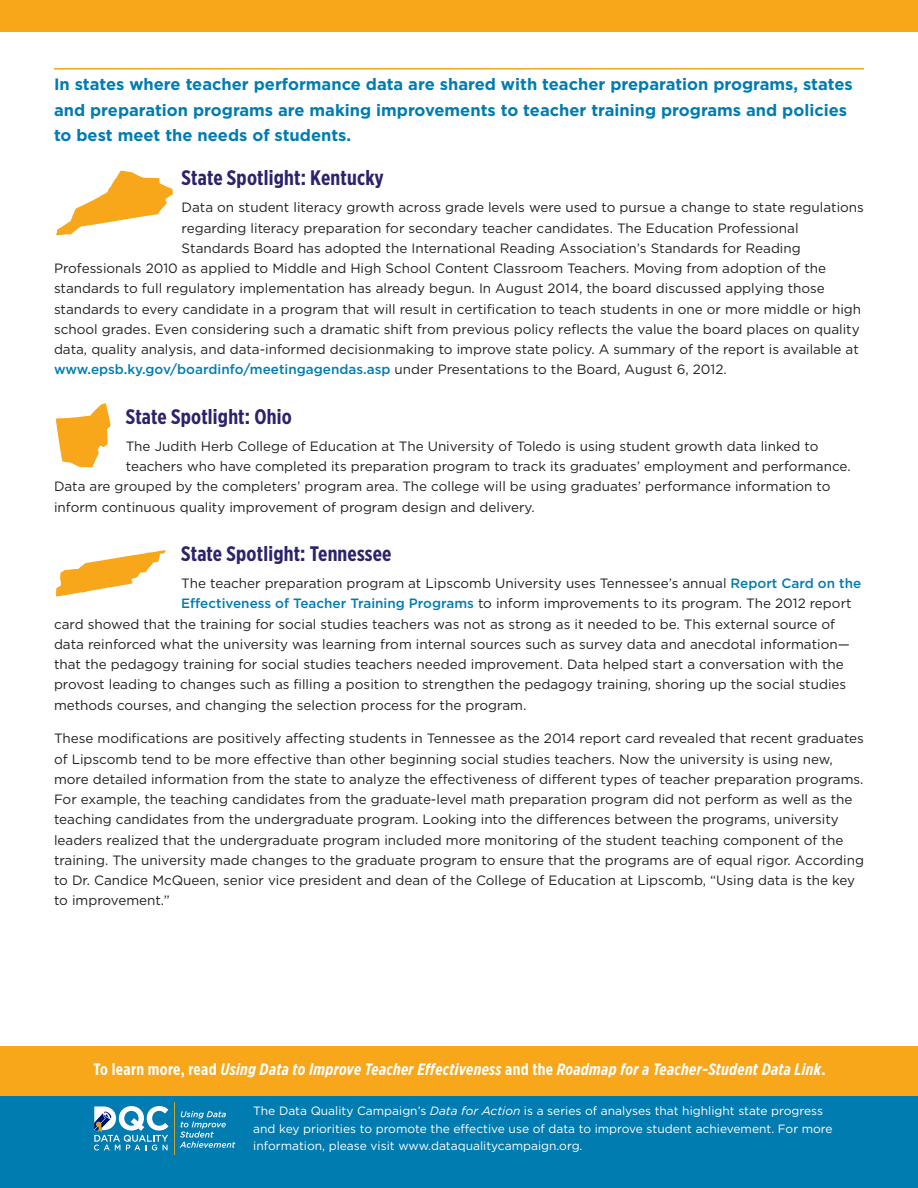
<style>
.page{position:relative;width:918px;height:1188px;background:#fff}
.page>*{position:absolute;margin:0;border:0;box-sizing:border-box;transform-origin:0 0}
.Subhead{font:700 21px "Gotham X Narrow";letter-spacing:.01em;color:#2b246c}
.intro_text{font:700 16.5px/25.5px "Gotham";color:#007cb1}
.sidebar{font:italic 700 16.5px "Gotham X Narrow";letter-spacing:.02em;color:#fff}
.Subhead-2{font:13.5px/20.2px "Gotham";color:#231f20}
.Subhead-3{font:500 13.5px "Gotham";color:#007cb1}
.t1{font:12px/17.4px "Gotham";color:#fff}
.s1{font-weight:400;color:#231f20}
.s2{font-weight:500;color:#007cb1}
.s3{font-style:normal}
.s4{font-style:italic}
</style>
<div class="page">
<div style="left:0;top:1047px;width:918px;height:77px;background:#f8a61a"></div>
<div style="left:0;top:0;width:918px;height:32px;background:#f8a61a"></div>
<div style="left:0;top:1097px;width:918px;height:91px;background:#007cb1"></div>
<hr style="left:54px;top:68px;width:810px;height:2px;background:#f8a61a">
<svg style="left:56px;top:170px;width:117px;height:66px"></svg>
<svg style="left:55px;top:403px;width:56px;height:65px"></svg>
<svg style="left:180px;top:1111px;width:55px;height:37px"></svg>
<svg style="left:94px;top:1106px;width:75px;height:44px"></svg>
<hr style="left:174px;top:1102px;width:1px;height:53px;background:#d1a329">
<svg style="left:56px;top:550px;width:110px;height:47px"></svg>
<p class="intro_text" style="left:54px;top:72px;width:800px">In states where teacher performance data are shared with teacher preparation programs, states and preparation programs are making improvements to teacher training programs and policies to best meet the needs of students.</p>
<p class="Subhead" style="left:182px;top:165px;width:204px">State Spotlight: Kentucky</p>
<p class="Subhead-2" style="left:182px;top:197px;width:684px">Data on student literacy growth across grade levels were used to pursue a change to state regulations</p>
<p class="Subhead-2" style="left:182px;top:217px;width:618px">regarding literacy preparation for secondary teacher candidates. The Education Professional</p>
<p class="Subhead-2" style="left:182px;top:238px;width:621px">Standards Board has adopted the International Reading Association’s Standards for Reading</p>
<p class="Subhead-2" style="left:54px;top:258px;width:774px">Professionals 2010 as applied to Middle and High School Content Classroom Teachers. Moving from adoption of the</p>
<p class="Subhead-2" style="left:54px;top:278px;width:772px">standards to full regulatory implementation has already begun. In August 2014, the board discussed applying those</p>
<p class="Subhead-2" style="left:54px;top:298px;width:809px">standards to every candidate in a program that will result in certification to teach students in one or more middle or high</p>
<p class="Subhead-2" style="left:54px;top:319px;width:807px">school grades. Even considering such a dramatic shift from previous policy reflects the value the board places on quality</p>
<p class="Subhead-2" style="left:54px;top:339px;width:806px">data, quality analysis, and data-informed decisionmaking to improve state policy. A summary of the report is available at</p>
<p class="Subhead-3" style="left:54px;top:361px;width:674px">www.epsb.ky.gov/boardinfo/meetingagendas.asp <span class="s1">under Presentations to the Board, August 6, 2012.</span></p>
<p class="Subhead" style="left:126px;top:403px;width:167px">State Spotlight: Ohio</p>
<p class="Subhead-2" style="left:126px;top:436px;width:694px">The Judith Herb College of Education at The University of Toledo is using student growth data linked to</p>
<p class="Subhead-2" style="left:126px;top:456px;width:726px">teachers who have completed its preparation program to track its graduates’ employment and performance.</p>
<p class="Subhead-2" style="left:54px;top:476px;width:778px">Data are grouped by the completers’ program area. The college will be using graduates’ performance information to</p>
<p class="Subhead-2" style="left:54px;top:496px;width:482px">inform continuous quality improvement of program design and delivery.</p>
<p class="Subhead" style="left:181px;top:541px;width:212px">State Spotlight: Tennessee</p>
<p class="Subhead-2" style="left:181px;top:573px;width:682px">The teacher preparation program at Lipscomb University uses Tennessee’s annual <span class="s2">Report Card on the</span></p>
<p class="Subhead-2" style="left:181px;top:593px;width:672px"><span class="s2">Effectiveness of Teacher Training Programs</span> to inform improvements to its program. The 2012 report</p>
<p class="Subhead-2" style="left:54px;top:613px;width:783px">card showed that the training for social studies teachers was not as strong as it needed to be. This external source of</p>
<p class="Subhead-2" style="left:54px;top:634px;width:797px">data reinforced what the university was learning from internal sources such as survey data and anecdotal information—</p>
<p class="Subhead-2" style="left:54px;top:654px;width:791px">that the pedagogy training for social studies teachers needed improvement. Data helped start a conversation with the</p>
<p class="Subhead-2" style="left:54px;top:674px;width:794px">provost leading to changes such as filling a position to strengthen the pedagogy training, shoring up the social studies</p>
<p class="Subhead-2" style="left:54px;top:694px;width:474px">methods courses, and changing the selection process for the program.</p>
<p class="Subhead-2" style="left:54px;top:728px;width:812px">These modifications are positively affecting students in Tennessee as the 2014 report card revealed that recent graduates of Lipscomb tend to be more effective than other beginning social studies teachers. Now the university is using new, more detailed information from the state to analyze the effectiveness of different types of teacher preparation programs.<br>For example, the teaching candidates from the graduate-level math preparation program did not perform as well as the teaching candidates from the undergraduate program. Looking into the differences between the programs, university leaders realized that the undergraduate program included more monitoring of the student teaching component of the training. The university made changes to the graduate program to ensure that the programs are of equal rigor. According to Dr. Candice McQueen, senior vice president and dean of the College of Education at Lipscomb, “Using data is the key to improvement.”</p>
<p class="sidebar" style="left:94px;top:1059px;width:733px"><span class="s3">To learn more, read</span> Using Data to Improve Teacher Effectiveness <span class="s3">and the</span> Roadmap for a Teacher-Student Data Link<span class="s3">.</span></p>
<p class="t1" style="left:253px;top:1102px;width:581px">The Data Quality Campaign’s <span class="s4">Data for Action</span> is a series of analyses that highlight state progress and key priorities to promote the effective use of data to improve student achievement. For more information, please visit www.dataqualitycampaign.org.</p>
</div>
